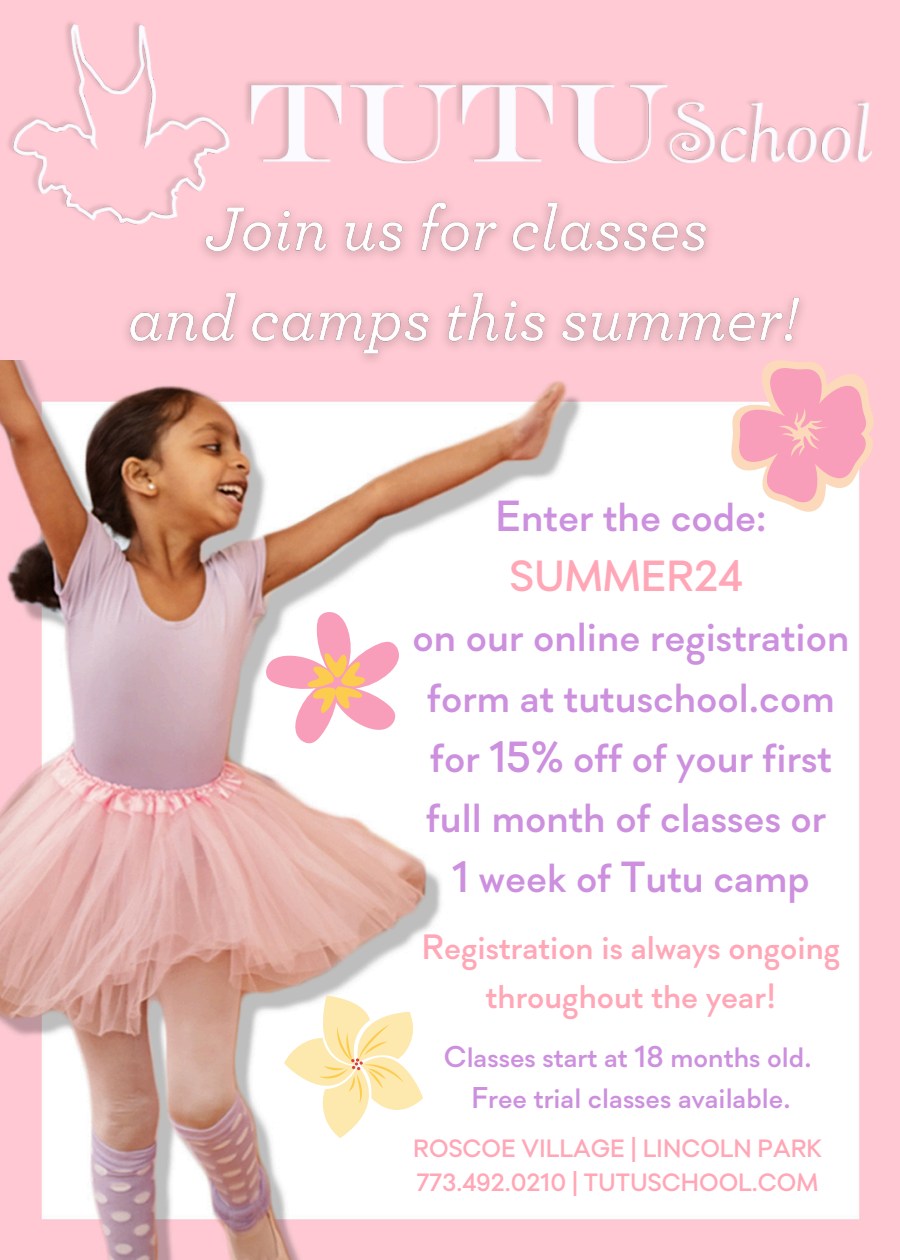
<style>
.page{position:relative;width:900px;height:1260px;background:#ffcad4}
.page>*{position:absolute;margin:0;border:0;box-sizing:border-box;transform-origin:0 0}
.t1{font:500 43.5px/60.2px "Soin Sans Pro";color:#cd90de;text-align:center}
.t2{font:500 35.25px/48.5px "Soin Sans Pro";color:#ffa7b6;text-align:center}
.t3{font:500 30px/41.2px "Soin Sans Pro";color:#cd90de;text-align:center}
.t4{font:500 25px "Soin Sans Pro";color:#ffa7b6}
.s1{color:#ffa7b6}
</style>
<div class="page">
<img style="left:0;top:360px;width:860px;height:900px">
<img style="left:8px;top:22px;width:864px;height:199px">
<svg style="left:731px;top:360px;width:143px;height:152px;background:#fabec7"></svg>
<svg style="left:284px;top:996px;width:139px;height:142px;background:#fcf1d1"></svg>
<svg style="left:266px;top:612px;width:133px;height:131px;background:#fad2d2"></svg>
<img style="left:112px;top:186px;width:708px;height:188px">
<p class="t1" style="left:413px;top:490px;width:438px">Enter the code:<br><span class="s1">SUMMER24<br></span>on our online registration form at tutuschool.com for 15% off of your first full month of classes or<br>1 week of Tutu camp</p>
<p class="t2" style="left:422px;top:926px;width:420px">Registration is always ongoing throughout the year!</p>
<p class="t3" style="left:444px;top:1039px;width:369px">Classes start at 18 months old.<br>Free trial classes available.</p>
<h2 class="t4" style="left:413px;top:1138px;width:410px">ROSCOE VILLAGE | LINCOLN PARK</h2>
<h3 class="t4" style="left:417px;top:1172px;width:403px">773.492.0210 | TUTUSCHOOL.COM</h3>
</div>
